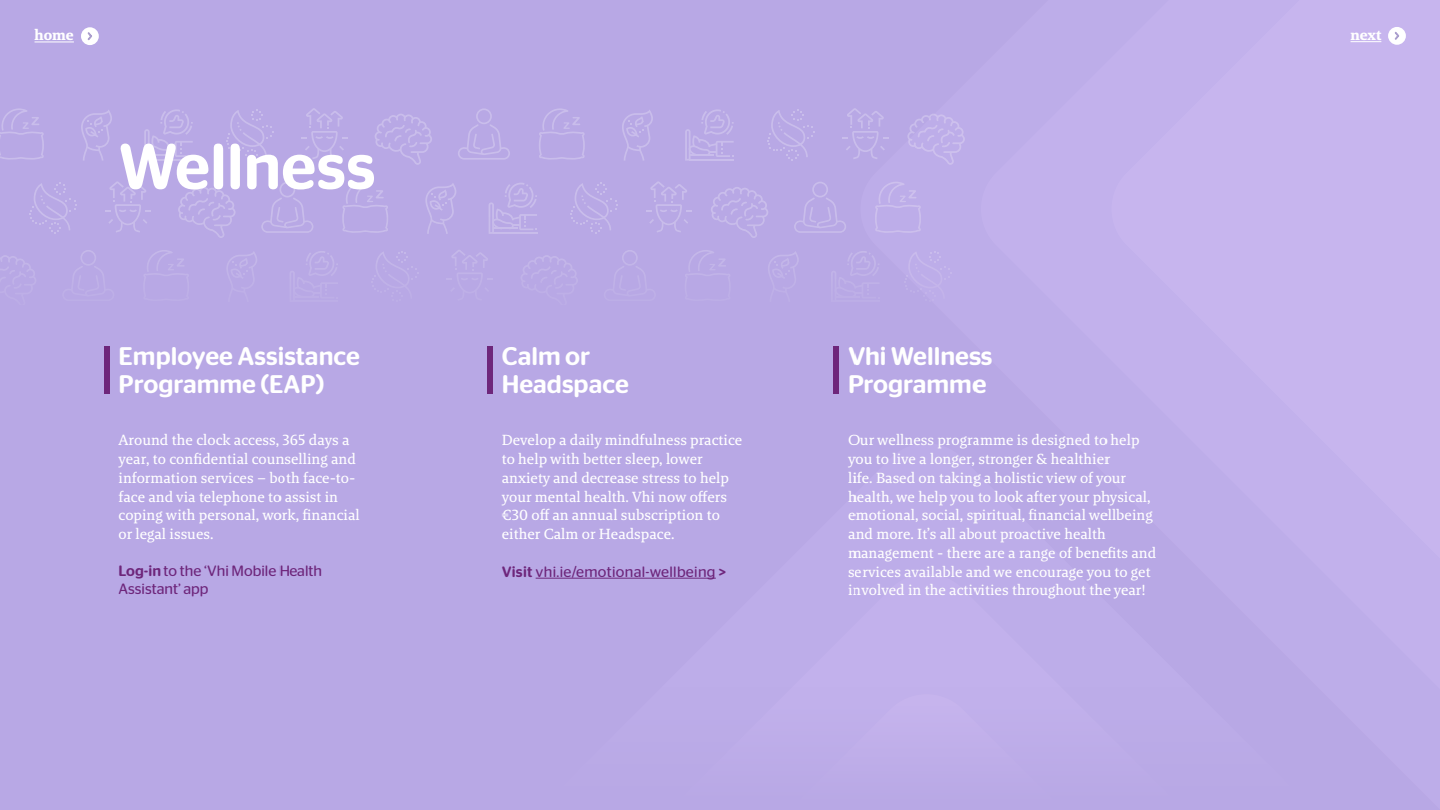
<style>
.page{position:relative;width:1440px;height:810px;background:#b8a8e5}
.page>*{position:absolute;margin:0;border:0;box-sizing:border-box;transform-origin:0 0}
.t1{font:500 64.5px "Stag Sans Round";color:#fff}
.t2{font:500 25.5px/28.5px "Stag Sans Round";color:#fff}
.t3{font:15px/18.8px "Brando Text LF";color:#fff}
.t4{font:15px/18px "Stag Sans Round";color:#6e267b}
.t5{font:15px "Stag Sans Round";letter-spacing:.02em;color:#6e267b}
.t6{font:15px "Brando Bold LF";color:#fff}
.s1{font-weight:500}
</style>
<div class="page">
<svg style="left:0;top:108px;width:44px;height:52px"></svg>
<svg style="left:302px;top:108px;width:45px;height:51px"></svg>
<svg style="left:226px;top:109px;width:48px;height:52px"></svg>
<svg style="left:81px;top:110px;width:31px;height:51px"></svg>
<svg style="left:144px;top:109px;width:49px;height:52px"></svg>
<svg style="left:539px;top:108px;width:46px;height:52px"></svg>
<svg style="left:458px;top:108px;width:52px;height:52px"></svg>
<svg style="left:843px;top:108px;width:12px;height:51px"></svg>
<svg style="left:767px;top:109px;width:48px;height:52px"></svg>
<svg style="left:622px;top:110px;width:31px;height:51px"></svg>
<svg style="left:685px;top:109px;width:49px;height:52px"></svg>
<svg style="left:375px;top:114px;width:57px;height:51px"></svg>
<svg style="left:105px;top:181px;width:46px;height:37px"></svg>
<svg style="left:29px;top:183px;width:48px;height:35px"></svg>
<svg style="left:342px;top:182px;width:46px;height:36px"></svg>
<svg style="left:271px;top:182px;width:33px;height:36px"></svg>
<svg style="left:646px;top:181px;width:46px;height:37px"></svg>
<svg style="left:570px;top:183px;width:48px;height:35px"></svg>
<svg style="left:425px;top:183px;width:31px;height:35px"></svg>
<svg style="left:489px;top:183px;width:48px;height:35px"></svg>
<svg style="left:178px;top:187px;width:58px;height:31px"></svg>
<svg style="left:803px;top:182px;width:34px;height:36px"></svg>
<svg style="left:711px;top:187px;width:57px;height:31px"></svg>
<div style="left:104px;top:346px;width:6px;height:48px;background:#6e267b"></div>
<div style="left:487px;top:346px;width:6px;height:48px;background:#6e267b"></div>
<div style="left:833px;top:346px;width:6px;height:48px;background:#6e267b"></div>
<svg style="left:855px;top:108px;width:121px;height:619px"></svg>
<svg style="left:1111px;top:0;width:329px;height:558px;fill:#c7b5ee"></svg>
<hr style="left:34px;top:42px;width:40px;height:1px;background:#fff">
<div style="left:81px;top:27px;width:18px;height:18px;background:#fff;border-radius:50%"></div>
<svg style="left:87px;top:32px;width:5px;height:9px"></svg>
<hr style="left:1351px;top:42px;width:30px;height:1px;background:#fff">
<div style="left:1388px;top:27px;width:18px;height:18px;background:#fff;border-radius:50%"></div>
<svg style="left:1394px;top:31px;width:5px;height:9px"></svg>
<p class="t6" style="left:34px;top:25px;width:41px">home</p>
<p class="t6" style="left:1351px;top:25px;width:33px">next</p>
<h1 class="t1" style="left:118px;top:129px;width:259px">Wellness</h1>
<h2 class="t2" style="left:118px;top:342px;width:243px">Employee Assistance<br>Programme (EAP)</h2>
<h2 class="t2" style="left:502px;top:342px;width:129px">Calm or<br>Headspace</h2>
<h2 class="t2" style="left:848px;top:342px;width:146px">Vhi Wellness<br>Programme</h2>
<p class="t3" style="left:118px;top:431px;width:243px">Around the clock access, 365 days a year, to confidential counselling and information services – both face-to&shy;face and via telephone to assist in coping with personal, work, financial or legal issues.</p>
<p class="t4" style="left:118px;top:561px;width:205px"><span class="s1">Log-in</span> to the ‘Vhi Mobile Health<br>Assistant’ app</p>
<p class="t3" style="left:502px;top:431px;width:242px">Develop a daily mindfulness practice to help with better sleep, lower anxiety and decrease stress to help your mental health. Vhi now offers €30 off an annual subscription to either Calm or Headspace.</p>
<p class="t5" style="left:502px;top:563px;width:226px"><span class="s1">Visit</span> vhi.ie/emotional-wellbeing <span class="s1">&gt;</span></p>
<p class="t3" style="left:848px;top:431px;width:310px">Our wellness programme is designed to help you to live a longer, stronger &amp; healthier<br>life. Based on taking a holistic view of your health, we help you to look after your physical, emotional, social, spiritual, financial wellbeing and more. It’s all about proactive health management - there are a range of benefits and services available and we encourage you to get involved in the activities throughout the year!</p>
</div>
